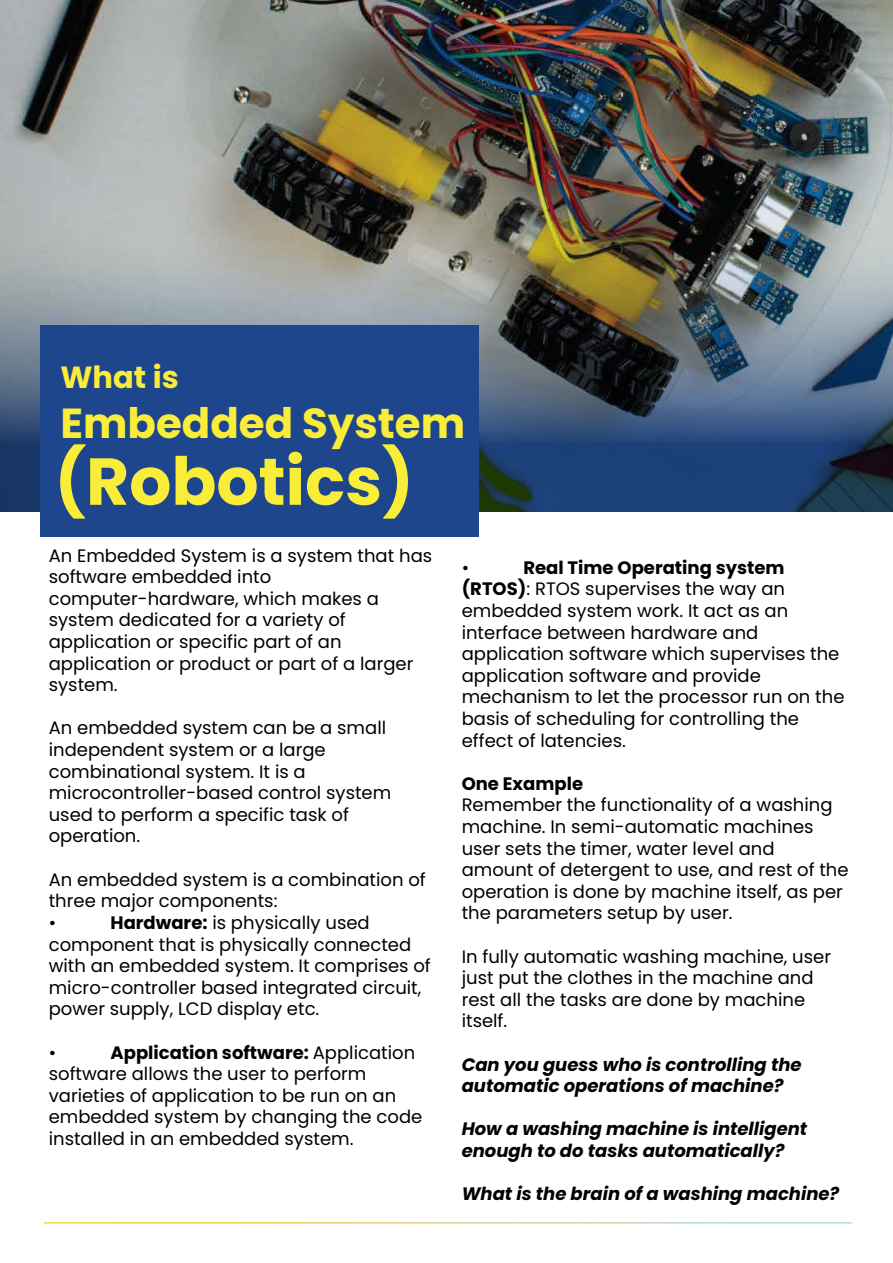
<style>
.page{position:relative;width:893px;height:1263px;background:#fff}
.page>*{position:absolute;margin:0;border:0;box-sizing:border-box;transform-origin:0 0}
.t1{font:700 66.3px "Poppins";color:#f9ed3a}
.t2{font:700 42px "Poppins";color:#f9ed3a}
.t3{font:700 30.6px "Poppins";color:#f9ed3a}
.t4{font:18px/21.6px "Poppins";color:#010101}
.t5{font:italic 700 18px/21.6px "Poppins";color:#010101}
.t6{font:700 18px "Poppins";color:#010101}
.s1{font-weight:700}
</style>
<div class="page">
<img style="left:0;top:0;width:893px;height:511px">
<svg style="left:44px;top:1222px;width:808px;height:1px"></svg>
<div style="left:40px;top:325px;width:439px;height:211px;background:#1e468d"></div>
<h3 class="t3" style="left:60px;top:359px;width:120px">What is</h3>
<h2 class="t2" style="left:60px;top:399px;width:406px">Embedded System</h2>
<h1 class="t1" style="left:54px;top:443px;width:361px">(Robotics)</h1>
<p class="t4" style="left:49px;top:545px;width:385px">An Embedded System is a system that has software embedded into computer-hardware, which makes a system dedicated for a variety of application or specific part of an application or product or part of a larger system.</p>
<p class="t4" style="left:49px;top:717px;width:344px">An embedded system can be a small independent system or a large combinational system. It is a microcontroller-based control system used to perform a specific task of operation.</p>
<p class="t4" style="left:49px;top:869px;width:379px">An embedded system is a combination of three major components:<br>•</p>
<p class="t4" style="left:49px;top:912px;width:384px;text-indent:62px"><span class="s1">Hardware:</span> is physically used component that is physically connected with an embedded system. It comprises of micro-controller based integrated circuit, power supply, LCD display etc.</p>
<p class="t4" style="left:49px;top:1041px;width:9px">•</p>
<p class="t4" style="left:49px;top:1041px;width:375px;text-indent:62px"><span class="s1">Application software:</span> Application software allows the user to perform varieties of application to be run on an embedded system by changing the code installed in an embedded system.</p>
<p class="t4" style="left:462px;top:557px;width:384px;text-indent:62px"><span class="s1">Real Time Operating system (RTOS)</span>: RTOS supervises the way an embedded system work. It act as an interface between hardware and application software which supervises the application software and provide mechanism to let the processor run on the basis of scheduling for controlling the effect of latencies.</p>
<p class="t6" style="left:462px;top:773px;width:123px">One Example</p>
<p class="t4" style="left:462px;top:794px;width:388px">Remember the functionality of a washing machine. In semi-automatic machines user sets the timer, water level and amount of detergent to use, and rest of the operation is done by machine itself, as per the parameters setup by user.</p>
<p class="t4" style="left:462px;top:945px;width:371px">In fully automatic washing machine, user just put the clothes in the machine and rest all the tasks are done by machine itself.</p>
<p class="t5" style="left:462px;top:1053px;width:341px">Can you guess who is controlling the automatic operations of machine?</p>
<p class="t5" style="left:462px;top:1118px;width:347px">How a washing machine is intelligent enough to do tasks automatically?</p>
<p class="t5" style="left:462px;top:1183px;width:379px">What is the brain of a washing machine?</p>
<p class="t4" style="left:462px;top:557px;width:9px">•</p>
</div>
